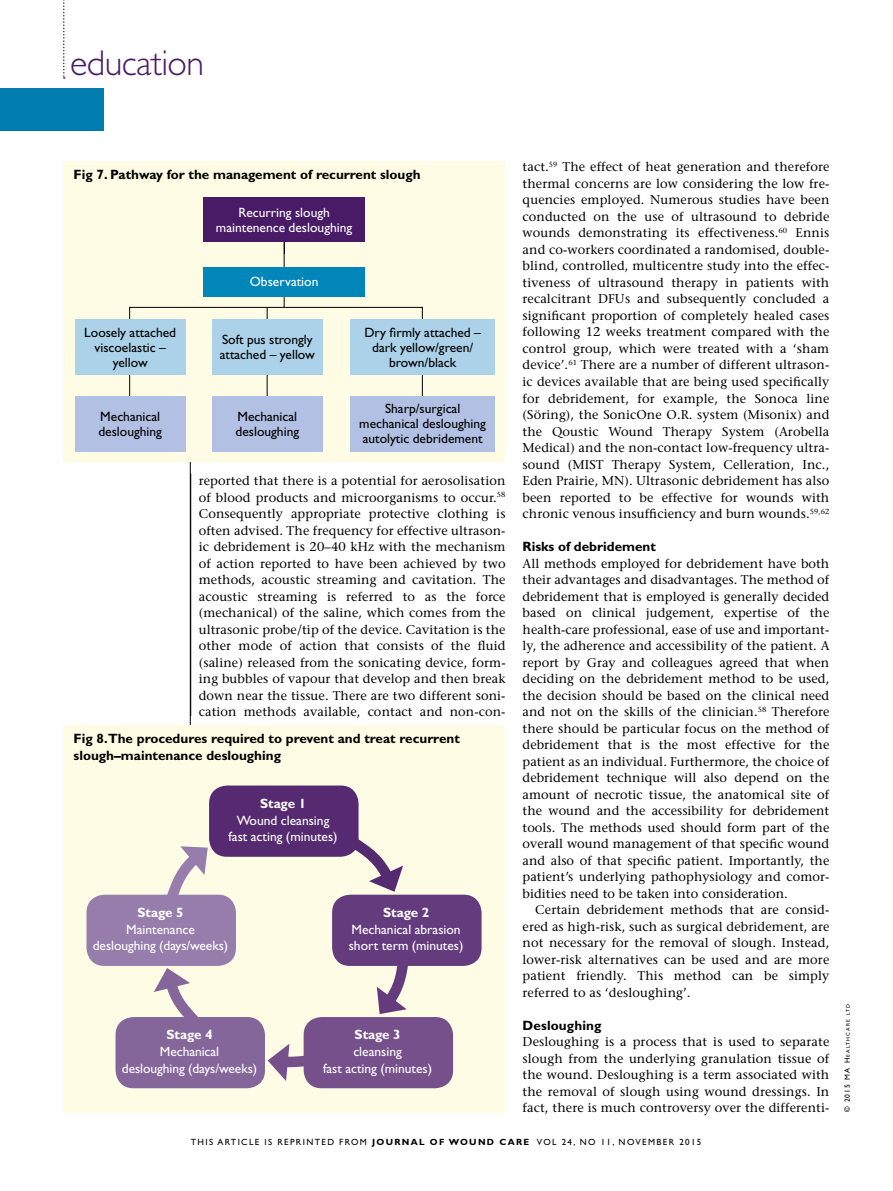
<style>
.page{position:relative;width:893px;height:1191px;background:#fff}
.page>*{position:absolute;margin:0;border:0;box-sizing:border-box;transform-origin:0 0}
.t1{font:300 36px "Gill Sans Std";letter-spacing:-.015em;color:#491a66}
.t2{font:13.5px/16.5px "Gill Sans Std";color:#fff;text-align:center}
.t3{font:13.5px/15px "Gill Sans Std";color:#000;text-align:center}
.t4{font:700 13.5px/16.5px "Gill Sans Std";color:#000}
.t5{font:700 13.5px "Gill Sans Std";letter-spacing:-.01em;color:#fff}
.t6{font:500 12.75px/16.5px "Stone Serif Std";letter-spacing:.01em;color:#000;text-align:justify}
.t7{font:9px "Gill Sans Std";letter-spacing:.15em;color:#000}
.t8{font:5.25px "Gill Sans Std";letter-spacing:.215em;color:#000}
.s1{font-weight:700}
.s2{font-size:7.5px}
</style>
<div class="page">
<div style="left:0;top:89px;width:104px;height:42px;background:#007cb0"></div>
<svg style="left:63px;top:0;width:2px;height:79px"></svg>
<hr style="left:190px;top:161px;width:1px;height:951px;background:#000">
<div style="left:63px;top:161px;width:442px;height:301px;background:#fffce5"></div>
<svg style="left:284px;top:242px;width:1px;height:25px"></svg>
<svg style="left:129px;top:296px;width:294px;height:29px"></svg>
<svg style="left:267px;top:375px;width:1px;height:21px"></svg>
<svg style="left:129px;top:375px;width:1px;height:21px"></svg>
<hr style="left:422px;top:370px;width:1px;height:31px;background:#000">
<div style="left:203px;top:198px;width:162px;height:44px;background:#491a66"></div>
<div style="left:203px;top:267px;width:162px;height:29px;background:#0086b8"></div>
<div style="left:75px;top:319px;width:110px;height:56px;background:#abd2e8"></div>
<div style="left:212px;top:319px;width:111px;height:56px;background:#abd2e8"></div>
<div style="left:350px;top:319px;width:145px;height:56px;background:#abd2e8"></div>
<div style="left:75px;top:396px;width:110px;height:55px;background:#b1c0e3"></div>
<div style="left:212px;top:396px;width:111px;height:55px;background:#b1c0e3"></div>
<div style="left:350px;top:396px;width:145px;height:55px;background:#b1c0e3"></div>
<div style="left:63px;top:725px;width:442px;height:388px;background:#fffce5"></div>
<svg style="left:335px;top:839px;width:68px;height:53px"></svg>
<svg style="left:376px;top:966px;width:32px;height:48px"></svg>
<svg style="left:154px;top:968px;width:44px;height:49px"></svg>
<svg style="left:167px;top:842px;width:46px;height:52px"></svg>
<svg style="left:268px;top:1043px;width:39px;height:38px"></svg>
<div style="left:209px;top:785px;width:150px;height:71px;background:#562a70;border-radius:18px"></div>
<div style="left:332px;top:894px;width:150px;height:72px;background:#643c7d;border-radius:18px"></div>
<div style="left:304px;top:1017px;width:149px;height:71px;background:#75508b;border-radius:18px"></div>
<div style="left:116px;top:1017px;width:149px;height:71px;background:#85669b;border-radius:18px"></div>
<div style="left:87px;top:894px;width:149px;height:72px;background:#967dab;border-radius:18px"></div>
<h1 class="t1" style="left:70px;top:43px;width:136px">education</h1>
<p class="t4" style="left:74px;top:166px;width:348px">Fig 7. Pathway for the management of recurrent slough</p>
<p class="t2" style="left:216px;top:205px;width:138px;line-height:15px">Recurring slough maintenence desloughing</p>
<p class="t2" style="left:250px;top:274px;width:70px">Observation</p>
<p class="t3" style="left:84px;top:325px;width:93px">Loosely attached viscoelastic – yellow</p>
<p class="t3" style="left:220px;top:332px;width:97px;text-align:left">Soft pus strongly attached – yellow</p>
<p class="t3" style="left:364px;top:325px;width:118px">Dry firmly attached – dark yellow/green/ brown/black</p>
<p class="t3" style="left:98px;top:409px;width:65px;text-align:left">Mechanical desloughing</p>
<p class="t3" style="left:235px;top:409px;width:65px;text-align:left">Mechanical desloughing</p>
<p class="t3" style="left:359px;top:401px;width:128px">Sharp/surgical mechanical desloughing autolytic debridement</p>
<p class="t6" style="left:199px;top:472px;width:308px">reported that there is a potential for aerosolisation of blood products and microorganisms to occur.<sup>58<br></sup>Consequently appropriate protective clothing is often advised. The frequency for effective ultrason&shy;ic debridement is 20–40 kHz with the mechanism of action reported to have been achieved by two methods, acoustic streaming and cavitation. The acoustic streaming is referred to as the force (mechanical) of the saline, which comes from the ultrasonic probe/tip of the device. Cavitation is the other mode of action that consists of the fluid (saline) released from the sonicating device, form&shy;ing bubbles of vapour that develop and then break down near the tissue. There are two different soni&shy;cation methods available, contact and non-con-</p>
<p class="t4" style="left:74px;top:730px;width:388px">Fig 8.The procedures required to prevent and treat recurrent slough–maintenance desloughing</p>
<p class="t5" style="left:260px;top:795px;width:48px">Stage 1</p>
<p class="t2" style="left:229px;top:811px;width:110px">Wound cleansing fast acting (minutes)</p>
<p class="t5" style="left:137px;top:904px;width:48px">Stage 5</p>
<p class="t2" style="left:93px;top:921px;width:137px">Maintenance<br>desloughing (days/weeks)</p>
<p class="t5" style="left:166px;top:1027px;width:48px">Stage 4</p>
<p class="t2" style="left:122px;top:1043px;width:137px">Mechanical<br>desloughing (days/weeks)</p>
<p class="t5" style="left:383px;top:904px;width:48px">Stage 2</p>
<p class="t2" style="left:349px;top:921px;width:116px;text-align:left">Mechanical abrasion short term (minutes)</p>
<p class="t5" style="left:355px;top:1027px;width:48px">Stage 3</p>
<p class="t2" style="left:323px;top:1043px;width:110px">cleansing<br>fast acting (minutes)</p>
<p class="t6" style="left:523px;top:159px;width:308px">tact.<sup>59</sup> The effect of heat generation and therefore thermal concerns are low considering the low fre&shy;quencies employed. Numerous studies have been conducted on the use of ultrasound to debride wounds demonstrating its effectiveness.<sup>60</sup> Ennis and co-workers coordinated a randomised, double&shy;blind, controlled, multicentre study into the effec&shy;tiveness of ultrasound therapy in patients with recalcitrant DFUs and subsequently concluded a significant proportion of completely healed cases following 12 weeks treatment compared with the control group, which were treated with a ‘sham device’.<sup>61</sup> There are a number of different ultrason&shy;ic devices available that are being used specifically for debridement, for example, the Sonoca line (Söring), the SonicOne O.R. system (Misonix) and the Qoustic Wound Therapy System (Arobella Medical) and the non-contact low-frequency ultra&shy;sound (MIST Therapy System, Celleration, Inc., Eden Prairie, MN). Ultrasonic debridement has also been reported to be effective for wounds with chronic venous insufficiency and burn wounds.<sup>59,62</sup></p>
<p class="t4" style="left:523px;top:538px;width:135px">Risks of debridement</p>
<p class="t6" style="left:523px;top:555px;width:308px">All methods employed for debridement have both their advantages and disadvantages. The method of debridement that is employed is generally decided based on clinical judgement, expertise of the health-care professional, ease of use and important&shy;ly, the adherence and accessibility of the patient. A report by Gray and colleagues agreed that when deciding on the debridement method to be used, the decision should be based on the clinical need and not on the skills of the clinician.<sup>58</sup> Therefore there should be particular focus on the method of debridement that is the most effective for the patient as an individual. Furthermore, the choice of debridement technique will also depend on the amount of necrotic tissue, the anatomical site of the wound and the accessibility for debridement tools. The methods used should form part of the overall wound management of that specific wound and also of that specific patient. Importantly, the patient’s underlying pathophysiology and comor&shy;bidities need to be taken into consideration.</p>
<p class="t6" style="left:523px;top:901px;width:308px;text-indent:13px">Certain debridement methods that are consid&shy;ered as high-risk, such as surgical debridement, are not necessary for the removal of slough. Instead, lower-risk alternatives can be used and are more patient friendly. This method can be simply referred to as ‘desloughing’.</p>
<p class="t4" style="left:523px;top:1017px;width:80px">Desloughing</p>
<p class="t6" style="left:523px;top:1033px;width:308px">Desloughing is a process that is used to separate slough from the underlying granulation tissue of the wound. Desloughing is a term associated with the removal of slough using wound dressings. In fact, there is much controversy over the differenti-</p>
<p class="t7" style="left:191px;top:1137px;width:512px">THIS ARTICLE IS REPRINTED FROM <span class="s1">JOURNAL OF WOUND CARE</span> VOL 24, NO 11, NOVEMBER 2015</p>
<p class="t8" style="left:845px;top:1112px;width:110px;rotate:-90deg"><span class="s2">© 2015 MA H</span>ealth care ltd</p>
</div>
